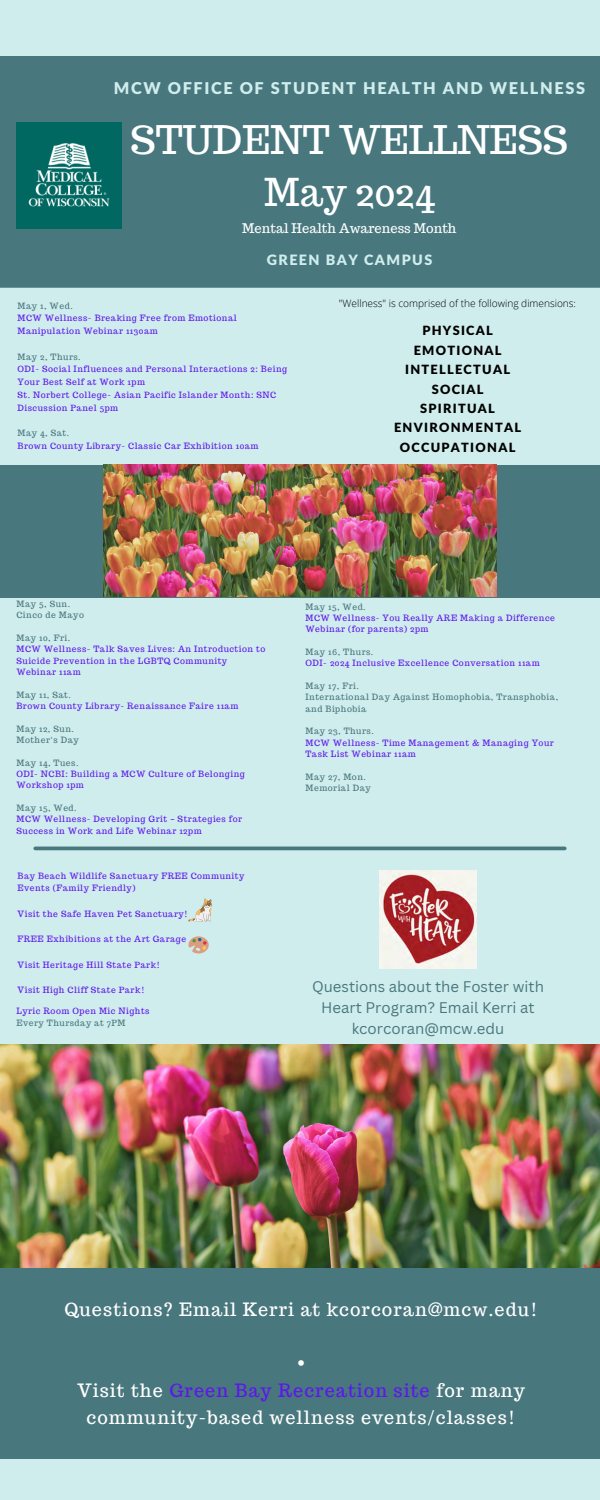
<style>
.page{position:relative;width:600px;height:1500px;background:#d0eded}
.page>*{position:absolute;margin:0;border:0;box-sizing:border-box;transform-origin:0 0}
.t1{font:38.6px "Trocchi";color:#fff}
.t2{font:37.6px "Trocchi";color:#fff}
.t3{font:18px/27px "Trocchi";letter-spacing:.06em;color:#fff;text-align:center}
.t4{font:900 16.3px "Lato Latin";letter-spacing:.1em;color:#d0eded}
.t5{font:15px/21px "Canva Sans";color:#48777e;text-align:center}
.t6{font:900 14.3px "Lato Latin";letter-spacing:.1em;color:#d0eded}
.t7{font:13px "Trocchi";color:#fff}
.t8{font:900 12.7px/19.4px "Lato Latin";letter-spacing:.1em;color:#000;text-align:center}
.t9{font:300 10.1px "Open Sans";color:#000}
.t10{font:8.5px/11.3px "Trocchi";letter-spacing:.06em;color:#5e17eb}
.t11{font:8.5px/11.3px "Trocchi";letter-spacing:.06em;color:#48777e}
.s1{font-family:"Noto Sans Gurmukhi"}
.s2{color:#5e17eb}
</style>
<div class="page">
<div style="left:0;top:56px;width:600px;height:232px;background:#48777e"></div>
<div style="left:0;top:1268px;width:600px;height:190px;background:#48777e"></div>
<div style="left:0;top:465px;width:600px;height:133px;background:#48777e"></div>
<img style="left:16px;top:122px;width:105px;height:107px">
<hr style="left:35px;top:847px;width:530px;height:3px;background:#48777e">
<img style="left:380px;top:871px;width:96px;height:97px">
<svg style="left:189px;top:898px;width:23px;height:24px"></svg>
<svg style="left:188px;top:936px;width:21px;height:18px"></svg>
<img style="left:0;top:1045px;width:600px;height:223px">
<img style="left:103px;top:465px;width:394px;height:131px">
<h5 class="t4" style="left:114px;top:81px;width:473px">MCW OFFICE OF STUDENT HEALTH AND WELLNESS</h5>
<h1 class="t1" style="left:131px;top:115px;width:439px">STUDENT WELLNESS</h1>
<h1 class="t2" style="left:264px;top:168px;width:172px">May 2024</h1>
<h1 class="t7" style="left:242px;top:220px;width:216px">Mental Health Awareness Month</h1>
<h3 class="t6" style="left:267px;top:254px;width:167px">GREEN BAY CAMPUS</h3>
<p class="t11" style="left:18px;top:300px;width:57px">May 1, Wed.</p>
<p class="t10" style="left:18px;top:312px;width:221px;line-height:12.7px">MCW Wellness- Breaking Free from Emotional<br>Manipulation Webinar 1130am</p>
<p class="t11" style="left:18px;top:351px;width:65px">May 2, Thurs.</p>
<p class="t10" style="left:18px;top:363px;width:271px;line-height:12.7px">ODI- Social Influences and Personal Interactions 2: Being<br>Your Best Self at Work 1pm</p>
<p class="t10" style="left:18px;top:388px;width:260px;line-height:12.7px">St. Norbert College- Asian Pacific Islander Month: SNC<br>Discussion Panel 5pm</p>
<p class="t11" style="left:18px;top:427px;width:53px">May 4, Sat.</p>
<p class="t10" style="left:18px;top:440px;width:243px">Brown County Library- Classic Car Exhibition 10am</p>
<p class="t9" style="left:339px;top:296px;width:239px">"Wellness" is comprised of the following dimensions:</p>
<p class="t8" style="left:394px;top:322px;width:129px">PHYSICAL<br>EMOTIONAL<br>INTELLECTUAL<br>SOCIAL<br>SPIRITUAL<br>ENVIRONMENTAL<br>OCCUPATIONAL</p>
<p class="t11" style="left:16px;top:598px;width:55px">May 5, Sun.</p>
<p class="t11" style="left:16px;top:610px;width:69px">Cinco de Mayo</p>
<p class="t11" style="left:16px;top:632px;width:55px">May 10, Fri.</p>
<p class="t10" style="left:16px;top:644px;width:250px">MCW Wellness- Talk Saves Lives: An Introduction to<br>Suicide Prevention in the LGBTQ Community<br>Webinar 11am</p>
<p class="t11" style="left:16px;top:689px;width:56px">May 11, Sat.</p>
<p class="t10" style="left:16px;top:700px;width:223px">Brown County Library- Renaissance Faire 11am</p>
<p class="t11" style="left:16px;top:723px;width:59px">May 12, Sun.</p>
<p class="t11" style="left:16px;top:734px;width:64px">Mother‘s Day</p>
<p class="t11" style="left:16px;top:757px;width:63px">May 14, Tues.</p>
<p class="t10" style="left:16px;top:768px;width:230px">ODI- NCBI: Building a MCW Culture of Belonging<br>Workshop 1pm</p>
<p class="t11" style="left:16px;top:802px;width:62px">May 15, Wed.</p>
<p class="t10" style="left:16px;top:814px;width:227px">MCW Wellness- Developing Grit <span class="s1">–</span> Strategies for<br>Success in Work and Life Webinar 12pm</p>
<p class="t10" style="left:18px;top:869px;width:228px;line-height:12.7px">Bay Beach Wildlife Sanctuary FREE Community<br>Events (Family Friendly)</p>
<p class="t10" style="left:18px;top:908px;width:172px">Visit the Safe Haven Pet Sanctuary!</p>
<p class="t10" style="left:18px;top:934px;width:170px">FREE Exhibitions at the Art Garage</p>
<p class="t10" style="left:18px;top:959px;width:144px">Visit Heritage Hill State Park!</p>
<p class="t10" style="left:18px;top:985px;width:129px">Visit High Cliff State Park!</p>
<p class="t10" style="left:16px;top:1005px;width:135px">Lyric Room Open Mic Nights</p>
<p class="t11" style="left:16px;top:1017px;width:111px">Every Thursday at 7PM</p>
<p class="t11" style="left:306px;top:601px;width:62px">May 15, Wed.</p>
<p class="t10" style="left:306px;top:612px;width:251px">MCW Wellness- You Really ARE Making a Difference<br>Webinar (for parents) 2pm</p>
<p class="t11" style="left:306px;top:646px;width:69px">May 16, Thurs.</p>
<p class="t10" style="left:306px;top:658px;width:236px">ODI- 2024 Inclusive Excellence Conversation 11am</p>
<p class="t11" style="left:306px;top:680px;width:55px">May 17, Fri.</p>
<p class="t11" style="left:306px;top:692px;width:254px">International Day Against Homophobia, Transphobia, and Biphobia</p>
<h3 class="t11" style="left:306px;top:726px;width:70px">May 23, Thurs.</h3>
<p class="t10" style="left:306px;top:737px;width:250px">MCW Wellness- Time Management &amp; Managing Your<br>Task List Webinar 11am</p>
<p class="t11" style="left:306px;top:771px;width:62px">May 27, Mon.</p>
<p class="t11" style="left:306px;top:782px;width:67px">Memorial Day</p>
<p class="t5" style="left:312px;top:975px;width:233px">Questions about the Foster with<br>Heart Program? Email Kerri at kcorcoran@mcw.edu</p>
<h4 class="t3" style="left:64px;top:1296px;width:475px">Questions? Email Kerri at kcorcoran@mcw.edu!</h4>
<p class="t3" style="left:77px;top:1350px;width:449px">•<br>Visit the <span class="s2">Green Bay Recreation site</span> for many community-based wellness events/classes!</p>
</div>
